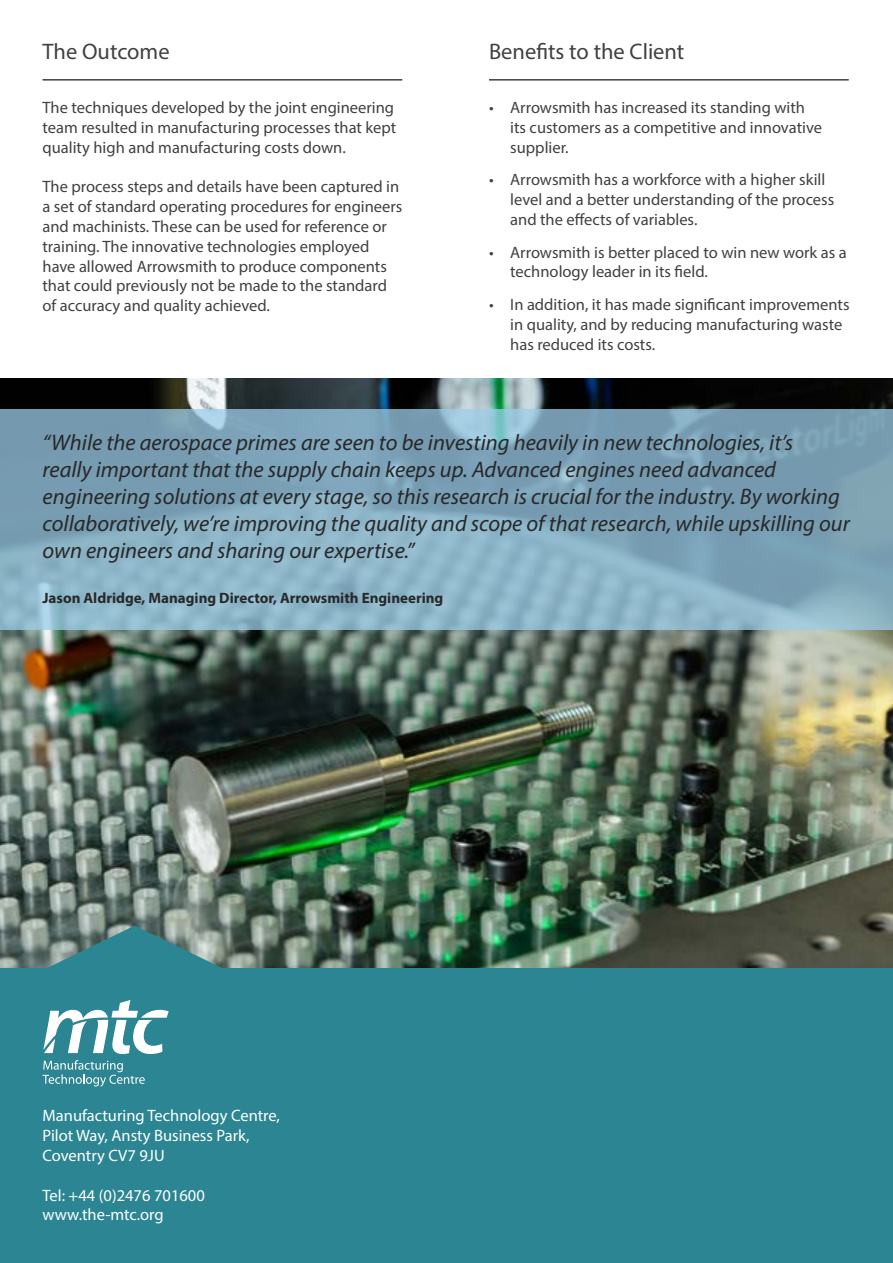
<style>
.page{position:relative;width:893px;height:1263px;background:#fff}
.page>*{position:absolute;margin:0;border:0;box-sizing:border-box;transform-origin:0 0}
.t1{font:italic 22.5px/27px "Myriad Pro";color:#292829}
.t2{font:22.5px "Myriad Pro";color:#414042}
.t3{font:16.5px/19.8px "Myriad Pro";color:#414042}
.t4{font:16.5px/19.8px "Myriad Pro";color:#fff}
.t5{font:700 15px "Myriad Pro";color:#292829}
</style>
<div class="page">
<img style="left:0;top:379px;width:893px;height:589px">
<div style="left:0;top:968px;width:893px;height:295px;background:#2b8592"></div>
<svg style="left:43px;top:1060px;width:102px;height:26px"></svg>
<svg style="left:43px;top:1000px;width:126px;height:54px"></svg>
<svg style="left:43px;top:926px;width:184px;height:42px;background:#578a8c"></svg>
<hr style="left:489px;top:79px;width:360px;height:2px;background:#414042">
<hr style="left:43px;top:79px;width:359px;height:2px;background:#414042">
<svg style="left:0;top:409px;width:893px;height:220px;background:#82a9bc"></svg>
<h1 class="t2" style="left:43px;top:38px;width:129px">The Outcome</h1>
<p class="t3" style="left:43px;top:98px;width:355px">The techniques developed by the joint engineering team resulted in manufacturing processes that kept quality high and manufacturing costs down.</p>
<p class="t3" style="left:43px;top:177px;width:361px">The process steps and details have been captured in a set of standard operating procedures for engineers and machinists. These can be used for reference or training. The innovative technologies employed have allowed Arrowsmith to produce components that could previously not be made to the standard of accuracy and quality achieved.</p>
<h1 class="t2" style="left:489px;top:38px;width:197px">Benefits to the Client</h1>
<p class="t3" style="left:510px;top:98px;width:313px;text-indent:-21px">• Arrowsmith has increased its standing with its customers as a competitive and innovative supplier.</p>
<p class="t3" style="left:510px;top:170px;width:326px;text-indent:-21px">• Arrowsmith has a workforce with a higher skill level and a better understanding of the process and the effects of variables.</p>
<p class="t3" style="left:510px;top:242px;width:338px;text-indent:-21px">• Arrowsmith is better placed to win new work as a technology leader in its field.</p>
<p class="t3" style="left:510px;top:294px;width:341px;text-indent:-21px">• In addition, it has made significant improvements in quality, and by reducing manufacturing waste has reduced its costs.</p>
<p class="t1" style="left:43px;top:429px;width:809px">“While the aerospace primes are seen to be investing heavily in new technologies, it’s<br>really important that the supply chain keeps up. Advanced engines need advanced engineering solutions at every stage, so this research is crucial for the industry. By working collaboratively, we’re improving the quality and scope of that research, while upskilling our own engineers and sharing our expertise.”</p>
<p class="t5" style="left:43px;top:588px;width:402px">Jason Aldridge, Managing Director, Arrowsmith Engineering</p>
<p class="t4" style="left:43px;top:1106px;width:239px">Manufacturing Technology Centre,<br>Pilot Way, Ansty Business Park,<br>Coventry CV7 9JU</p>
<p class="t4" style="left:43px;top:1185px;width:164px">Tel: +44 (0)2476 701600 www.the-mtc.org</p>
</div>
